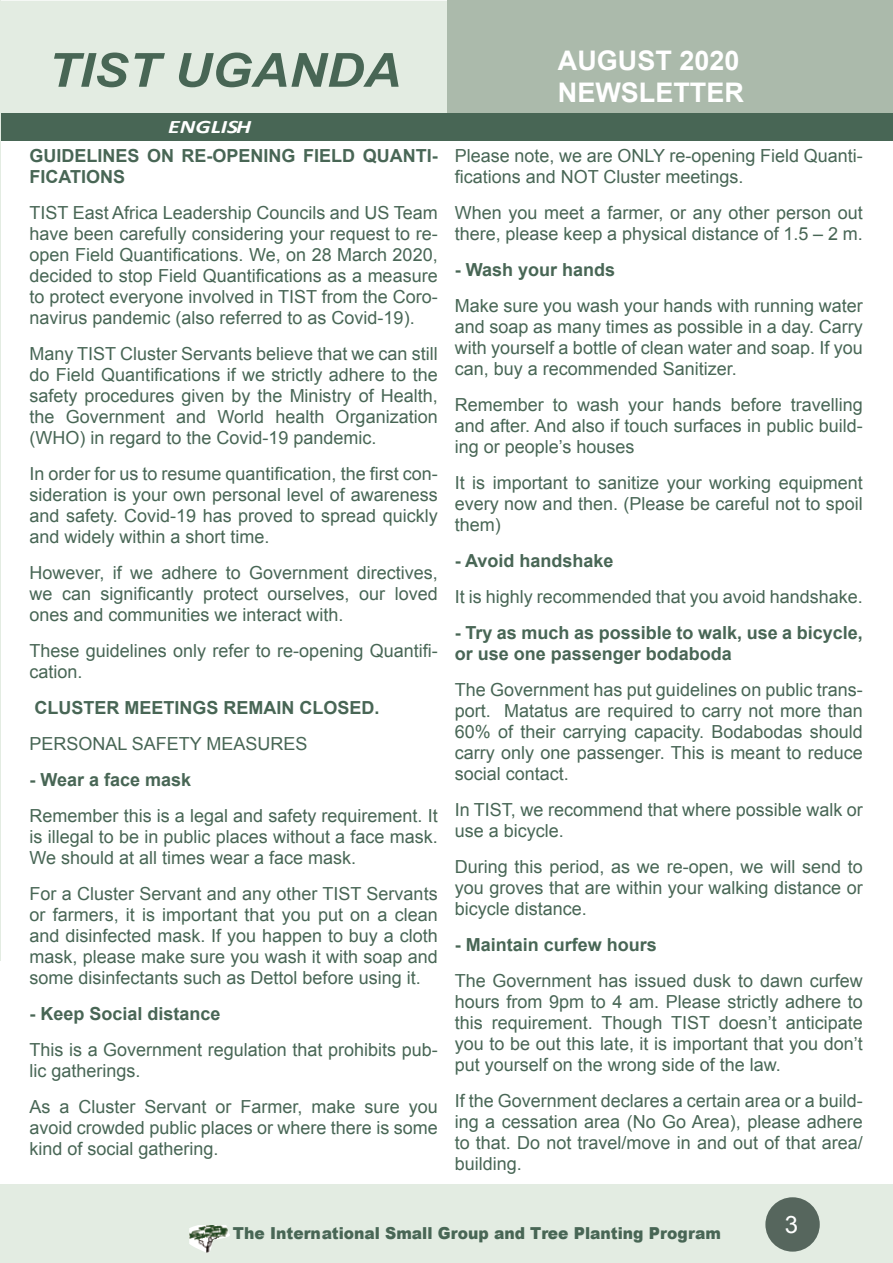
<style>
.page{position:relative;width:893px;height:1263px;background:#fff}
.page>*{position:absolute;margin:0;border:0;box-sizing:border-box;transform-origin:0 0}
.t1{font:italic 700 46.95px "Arial";color:#486655;scale:1.1 1}
.t2{font:700 27px/32.4px "Arial";color:#fff}
.t3{font:24px "Arial";color:#fff}
.t4{font:italic 700 19.05px "Calibri";color:#fff;scale:1.25 1}
.t5{font:18px/21px "Arial";color:#486655;text-align:justify}
.t6{font:700 18px/21px "Arial";color:#486655}
.t7{font:900 16.5px "Arial";color:#486655;scale:.94 1}
</style>
<div class="page">
<div style="left:0;top:1184px;width:893px;height:79px;background:#e3ece2"></div>
<div style="left:765px;top:1197px;width:55px;height:54px;background:#56665d;border-radius:50%"></div>
<img style="left:189px;top:1225px;width:41px;height:28px">
<div style="left:1px;top:1px;width:446px;height:112px;background:#e3ece2"></div>
<div style="left:447px;top:1px;width:446px;height:128px;background:#abbaab"></div>
<div style="left:1px;top:113px;width:892px;height:27px;background:#486655"></div>
<hr style="left:0;top:0;width:1px;height:961px;background:#e3ece2">
<h1 class="t1" style="left:48px;top:39px;width:323px">TIST UGANDA</h1>
<h2 class="t2" style="left:558px;top:45px;width:188px">AUGUST 2020<br>NEWSLETTER</h2>
<p class="t4" style="left:168px;top:114px;width:68px">ENGLISH</p>
<p class="t6" style="left:30px;top:146px;width:410px">GUIDELINES ON RE-OPENING FIELD QUANTI-<br>FICATIONS</p>
<p class="t5" style="left:30px;top:202px;width:410px">TIST East Africa Leadership Councils and US Team have been carefully considering your request to re&shy;open Field Quantifications. We, on 28 March 2020, decided to stop Field Quantifications as a measure to protect everyone involved in TIST from the Coro&shy;navirus pandemic (also referred to as Covid-19).</p>
<p class="t5" style="left:30px;top:343px;width:410px">Many TIST Cluster Servants believe that we can still do Field Quantifications if we strictly adhere to the safety procedures given by the Ministry of Health, the Government and World health Organization (WHO) in regard to the Covid-19 pandemic.</p>
<p class="t5" style="left:30px;top:463px;width:410px">In order for us to resume quantification, the first con&shy;sideration is your own personal level of awareness and safety. Covid-19 has proved to spread quickly and widely within a short time.</p>
<p class="t5" style="left:30px;top:562px;width:410px">However, if we adhere to Government directives, we can significantly protect ourselves, our loved ones and communities we interact with.</p>
<p class="t5" style="left:30px;top:640px;width:410px">These guidelines only refer to re-opening Quantifi&shy;cation.</p>
<p class="t6" style="left:35px;top:698px;width:347px">CLUSTER MEETINGS REMAIN CLOSED.</p>
<p class="t5" style="left:30px;top:733px;width:280px">PERSONAL SAFETY MEASURES</p>
<p class="t6" style="left:30px;top:770px;width:163px">- Wear a face mask</p>
<p class="t5" style="left:30px;top:805px;width:410px">Remember this is a legal and safety requirement. It is illegal to be in public places without a face mask.<br>We should at all times wear a face mask.</p>
<p class="t5" style="left:30px;top:883px;width:410px">For a Cluster Servant and any other TIST Servants or farmers, it is important that you put on a clean and disinfected mask. If you happen to buy a cloth mask, please make sure you wash it with soap and some disinfectants such as Dettol before using it.</p>
<p class="t6" style="left:30px;top:1004px;width:193px">- Keep Social distance</p>
<p class="t5" style="left:30px;top:1039px;width:410px">This is a Government regulation that prohibits pub&shy;lic gatherings.</p>
<p class="t5" style="left:30px;top:1096px;width:410px">As a Cluster Servant or Farmer, make sure you avoid crowded public places or where there is some kind of social gathering.</p>
<p class="t5" style="left:455px;top:145px;width:410px">Please note, we are ONLY re-opening Field Quanti&shy;fications and NOT Cluster meetings.</p>
<p class="t5" style="left:455px;top:202px;width:410px">When you meet a farmer, or any other person out there, please keep a physical distance of 1.5 – 2 m.</p>
<p class="t6" style="left:455px;top:260px;width:162px">- Wash your hands</p>
<p class="t5" style="left:455px;top:295px;width:410px">Make sure you wash your hands with running water and soap as many times as possible in a day. Carry with yourself a bottle of clean water and soap. If you can, buy a recommended Sanitizer.</p>
<p class="t5" style="left:455px;top:394px;width:410px">Remember to wash your hands before travelling and after. And also if touch surfaces in public build&shy;ing or people’s houses</p>
<p class="t5" style="left:455px;top:472px;width:410px">It is important to sanitize your working equipment every now and then. (Please be careful not to spoil them)</p>
<p class="t6" style="left:455px;top:551px;width:160px">- Avoid handshake</p>
<p class="t5" style="left:455px;top:586px;width:410px">It is highly recommended that you avoid handshake.</p>
<p class="t6" style="left:455px;top:623px;width:410px">- Try as much as possible to walk, use a bicycle, or use one passenger bodaboda</p>
<p class="t5" style="left:455px;top:679px;width:410px">The Government has put guidelines on public trans&shy;port. Matatus are required to carry not more than 60% of their carrying capacity. Bodabodas should carry only one passenger. This is meant to reduce social contact.</p>
<p class="t5" style="left:455px;top:800px;width:410px">In TIST, we recommend that where possible walk or use a bicycle.</p>
<p class="t5" style="left:455px;top:857px;width:410px">During this period, as we re-open, we will send to you groves that are within your walking distance or bicycle distance.</p>
<p class="t6" style="left:455px;top:935px;width:204px">- Maintain curfew hours</p>
<p class="t5" style="left:455px;top:971px;width:410px">The Government has issued dusk to dawn curfew hours from 9pm to 4 am. Please strictly adhere to this requirement. Though TIST doesn’t anticipate you to be out this late, it is important that you don’t put yourself on the wrong side of the law.</p>
<p class="t5" style="left:455px;top:1091px;width:410px">If the Government declares a certain area or a build&shy;ing a cessation area (No Go Area), please adhere to that. Do not travel/move in and out of that area/ building.</p>
<p class="t7" style="left:233px;top:1221px;width:521px">The International Small Group and Tree Planting Program</p>
<h3 class="t3" style="left:785px;top:1209px;width:15px">3</h3>
</div>
